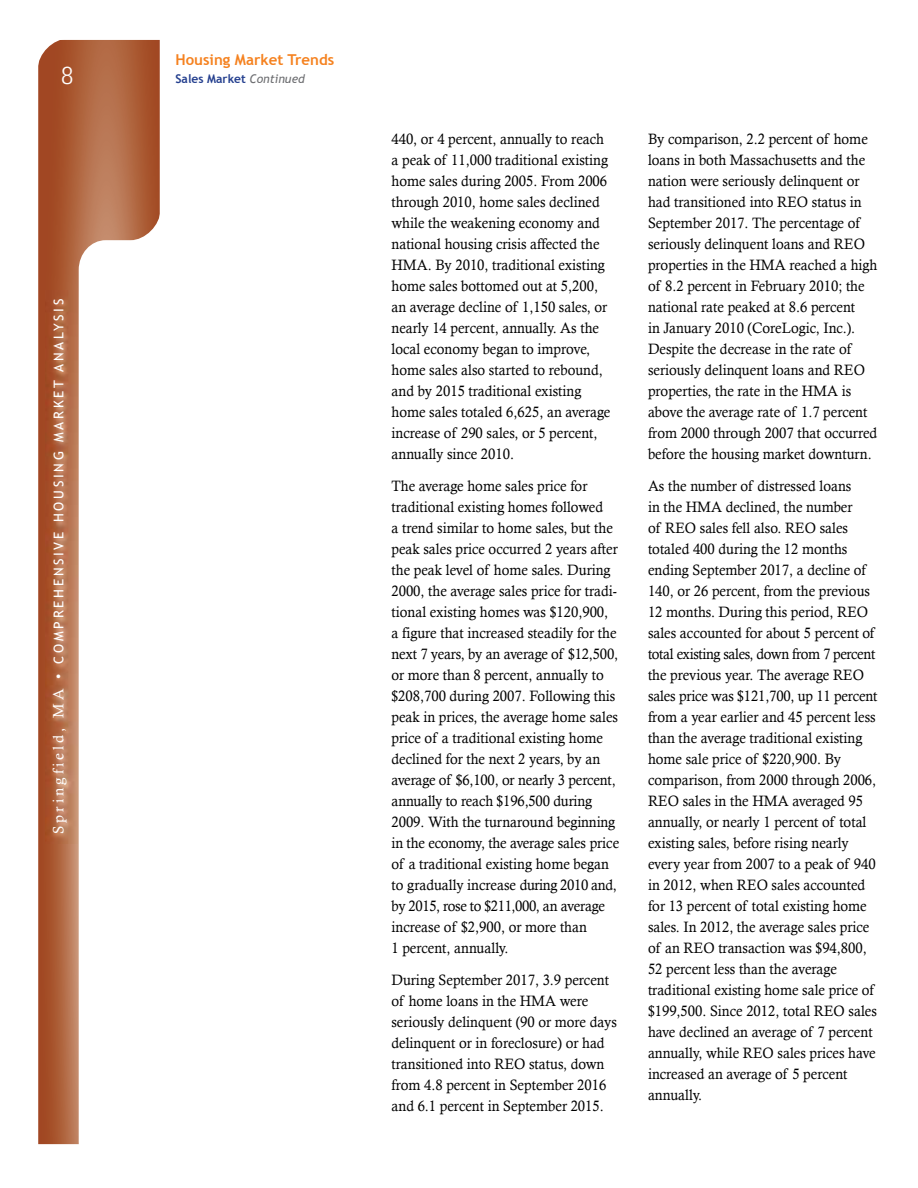
<style>
.page{position:relative;width:918px;height:1188px;background:#fff}
.page>*{position:absolute;margin:0;border:0;box-sizing:border-box;transform-origin:0 0}
.t1{font:300 27px "Rotis Sans Serif";color:#fff}
.t2{font:15px/21px "Calisto";color:#000;scale:.95 1}
.t3{font:700 15px "Trebuchet MS";color:#f58220}
.t4{font:13.5px "Trebuchet MS";letter-spacing:.2em;color:#fff}
.t5{font:700 12px "Trebuchet MS";color:#25408f}
.s1{font-family:"Calisto";font-size:15px}
.s2{font-weight:400;font-style:italic;color:#6d6e71}
</style>
<div class="page">
<svg style="left:38px;top:40px;width:122px;height:1104px;background:#af6440"></svg>
<svg style="left:79px;top:240px;width:81px;height:904px"></svg>
<svg style="left:38px;top:39px;width:30px;height:30px"></svg>
<svg style="left:130px;top:210px;width:30px;height:36px"></svg>
<img style="left:46px;top:290px;width:31px;height:554px">
<h1 class="t1" style="left:61px;top:60px;width:14px">8</h1>
<p class="t4" style="left:51px;top:834px;width:537px;rotate:-90deg"><span class="s1">Springfield, MA •</span> COMPREHENSIVE HOUSING MARKET ANALYSIS</p>
<p class="t3" style="left:176px;top:50px;width:160px">Housing Market Trends</p>
<p class="t5" style="left:176px;top:71px;width:131px">Sales Market <span class="s2">Continued</span></p>
<p class="t2" style="left:392px;top:129px;width:232px">440, or 4 percent, annually to reach a peak of 11,000 traditional existing home sales during 2005. From 2006 through 2010, home sales declined while the weakening economy and national housing crisis affected the HMA. By 2010, traditional existing home sales bottomed out at 5,200, an average decline of 1,150 sales, or nearly 14 percent, annually. As the local economy began to improve, home sales also started to rebound, and by 2015 traditional existing home sales totaled 6,625, an average increase of 290 sales, or 5 percent, annually since 2010.</p>
<p class="t2" style="left:392px;top:475px;width:241px">The average home sales price for traditional existing homes followed<br>a trend similar to home sales, but the peak sales price occurred 2 years after the peak level of home sales. During 2000, the average sales price for tradi&shy;tional existing homes was $120,900,<br>a figure that increased steadily for the next 7 years, by an average of $12,500, or more than 8 percent, annually to $208,700 during 2007. Following this peak in prices, the average home sales price of a traditional existing home declined for the next 2 years, by an average of $6,100, or nearly 3 percent, annually to reach $196,500 during 2009. With the turnaround beginning in the economy, the average sales price of a traditional existing home began to gradually increase during 2010 and, by 2015, rose to $211,000, an average increase of $2,900, or more than<br>1 percent, annually.</p>
<p class="t2" style="left:392px;top:969px;width:239px">During September 2017, 3.9 percent of home loans in the HMA were seriously delinquent (90 or more days delinquent or in foreclosure) or had transitioned into REO status, down from 4.8 percent in September 2016 and 6.1 percent in September 2015.</p>
<p class="t2" style="left:648px;top:128px;width:243px">By comparison, 2.2 percent of home loans in both Massachusetts and the nation were seriously delinquent or had transitioned into REO status in September 2017. The percentage of seriously delinquent loans and REO properties in the HMA reached a high of 8.2 percent in February 2010; the national rate peaked at 8.6 percent<br>in January 2010 (CoreLogic, Inc.).<br>Despite the decrease in the rate of seriously delinquent loans and REO properties, the rate in the HMA is above the average rate of 1.7 percent from 2000 through 2007 that occurred before the housing market downturn.</p>
<p class="t2" style="left:648px;top:475px;width:243px">As the number of distressed loans<br>in the HMA declined, the number<br>of REO sales fell also. REO sales totaled 400 during the 12 months ending September 2017, a decline of 140, or 26 percent, from the previous 12 months. During this period, REO sales accounted for about 5 percent of total existing sales, down from 7 percent the previous year. The average REO sales price was $121,700, up 11 percent from a year earlier and 45 percent less than the average traditional existing home sale price of $220,900. By comparison, from 2000 through 2006, REO sales in the HMA averaged 95 annually, or nearly 1 percent of total existing sales, before rising nearly every year from 2007 to a peak of 940 in 2012, when REO sales accounted for 13 percent of total existing home sales. In 2012, the average sales price of an REO transaction was $94,800, 52 percent less than the average traditional existing home sale price of $199,500. Since 2012, total REO sales have declined an average of 7 percent annually, while REO sales prices have increased an average of 5 percent annually.</p>
</div>
